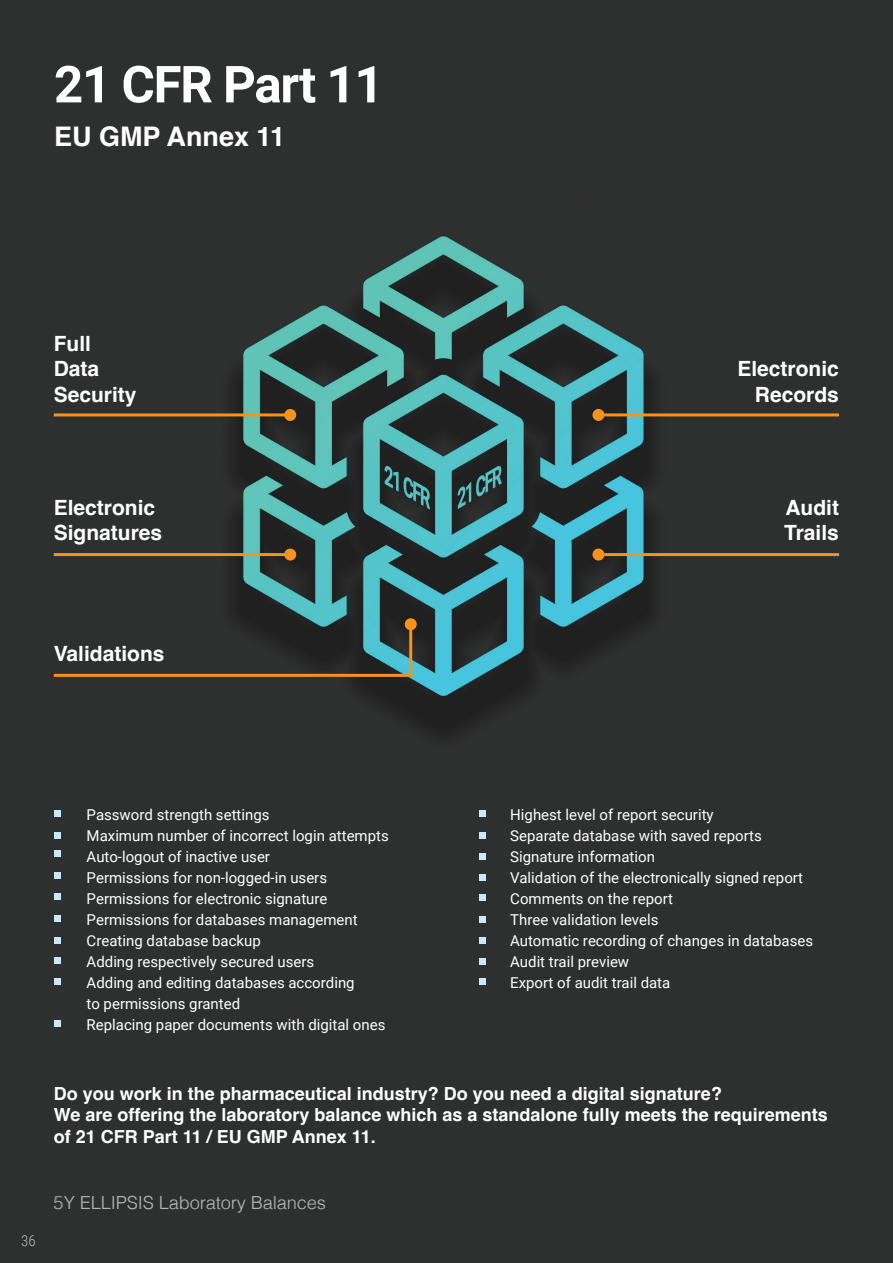
<style>
.page{position:relative;width:893px;height:1263px;background:#fff}
.page>*{position:absolute;margin:0;border:0;box-sizing:border-box;transform-origin:0 0}
.t1{font:700 51px "Roboto";letter-spacing:-.025em;color:#fff}
.t2{font:700 27px "Helvetica";color:#fff}
.t3{font:700 21px "Helvetica";color:#fff}
.t4{font:700 18px/21.6px "Helvetica";color:#fff}
.t5{font:300 18px "Helvetica";color:#fff}
.t6{font:15px/21px "Roboto";color:#fff}
.t7{font:300 15px "Roboto Condensed";color:#bcbdc0}
</style>
<div class="page">
<img style="left:0;top:0;width:893px;height:1263px">
<div style="left:54px;top:811px;width:7px;height:6px;background:#c6eafa"></div>
<div style="left:54px;top:832px;width:7px;height:7px;background:#c6eafa"></div>
<div style="left:54px;top:850px;width:7px;height:7px;background:#c6eafa"></div>
<div style="left:54px;top:872px;width:7px;height:7px;background:#c6eafa"></div>
<div style="left:54px;top:915px;width:7px;height:6px;background:#c6eafa"></div>
<div style="left:54px;top:957px;width:7px;height:7px;background:#c6eafa"></div>
<div style="left:54px;top:978px;width:7px;height:7px;background:#c6eafa"></div>
<div style="left:54px;top:1020px;width:7px;height:6px;background:#c6eafa"></div>
<div style="left:479px;top:811px;width:7px;height:6px;background:#c6eafa"></div>
<div style="left:479px;top:853px;width:7px;height:7px;background:#c6eafa"></div>
<div style="left:479px;top:894px;width:7px;height:7px;background:#c6eafa"></div>
<div style="left:479px;top:937px;width:7px;height:7px;background:#c6eafa"></div>
<div style="left:479px;top:958px;width:7px;height:7px;background:#c6eafa"></div>
<div style="left:479px;top:978px;width:7px;height:7px;background:#c6eafa"></div>
<div style="left:54px;top:893px;width:7px;height:7px;background:#c6eafa"></div>
<div style="left:54px;top:937px;width:7px;height:7px;background:#c6eafa"></div>
<div style="left:479px;top:832px;width:7px;height:6px;background:#c6eafa"></div>
<div style="left:479px;top:874px;width:7px;height:6px;background:#c6eafa"></div>
<div style="left:479px;top:916px;width:7px;height:6px;background:#c6eafa"></div>
<hr style="left:598px;top:553px;width:241px;height:3px;background:#f7931d">
<div style="left:592px;top:549px;width:12px;height:12px;background:#f7931d;border-radius:50%"></div>
<hr style="left:598px;top:413px;width:241px;height:3px;background:#f7931d">
<div style="left:592px;top:409px;width:12px;height:12px;background:#f7931d;border-radius:50%"></div>
<hr style="left:54px;top:553px;width:236px;height:3px;background:#f7931d">
<div style="left:284px;top:549px;width:12px;height:12px;background:#f7931d;border-radius:50%"></div>
<hr style="left:54px;top:413px;width:236px;height:3px;background:#f7931d">
<div style="left:284px;top:409px;width:12px;height:12px;background:#f7931d;border-radius:50%"></div>
<svg style="left:51px;top:621px;width:363px;height:57px;background:#383a34"></svg>
<div style="left:405px;top:618px;width:12px;height:12px;background:#f7931d;border-radius:50%"></div>
<p class="t1" style="left:54px;top:49px;width:331px">21 CFR Part 11</p>
<p class="t2" style="left:54px;top:120px;width:233px">EU GMP Annex 11</p>
<p class="t3" style="left:54px;top:331px;width:39px">Full</p>
<p class="t3" style="left:54px;top:356px;width:47px">Data</p>
<p class="t3" style="left:54px;top:381px;width:84px">Security</p>
<p class="t3" style="left:54px;top:495px;width:103px">Electronic</p>
<p class="t3" style="left:54px;top:520px;width:110px">Signatures</p>
<p class="t3" style="left:54px;top:641px;width:112px">Validations</p>
<p class="t3" style="left:737px;top:356px;width:103px">Electronic</p>
<p class="t3" style="left:755px;top:381px;width:86px">Records</p>
<p class="t3" style="left:785px;top:495px;width:55px">Audit</p>
<p class="t3" style="left:784px;top:520px;width:56px">Trails</p>
<p class="t6" style="left:87px;top:803px;width:304px">Password strength settings<br>Maximum number of incorrect login attempts Auto-logout of inactive user<br>Permissions for non-logged-in users Permissions for electronic signature Permissions for databases management Creating database backup<br>Adding respectively secured users<br>Adding and editing databases according<br>to permissions granted<br>Replacing paper documents with digital ones</p>
<p class="t6" style="left:510px;top:803px;width:304px">Highest level of report security<br>Separate database with saved reports<br>Signature information<br>Validation of the electronically signed report<br>Comments on the report<br>Three validation levels<br>Automatic recording of changes in databases<br>Audit trail preview<br>Export of audit trail data</p>
<p class="t4" style="left:54px;top:1084px;width:670px">Do you work in the pharmaceutical industry? Do you need a digital signature?</p>
<p class="t4" style="left:54px;top:1106px;width:775px">We are offering the laboratory balance which as a standalone fully meets the requirements of 21 CFR Part 11 / EU GMP Annex 11.</p>
<p class="t7" style="left:21px;top:1230px;width:16px">36</p>
<p class="t5" style="left:54px;top:1187px;width:274px">5Y ELLIPSIS Laboratory Balances</p>
</div>
